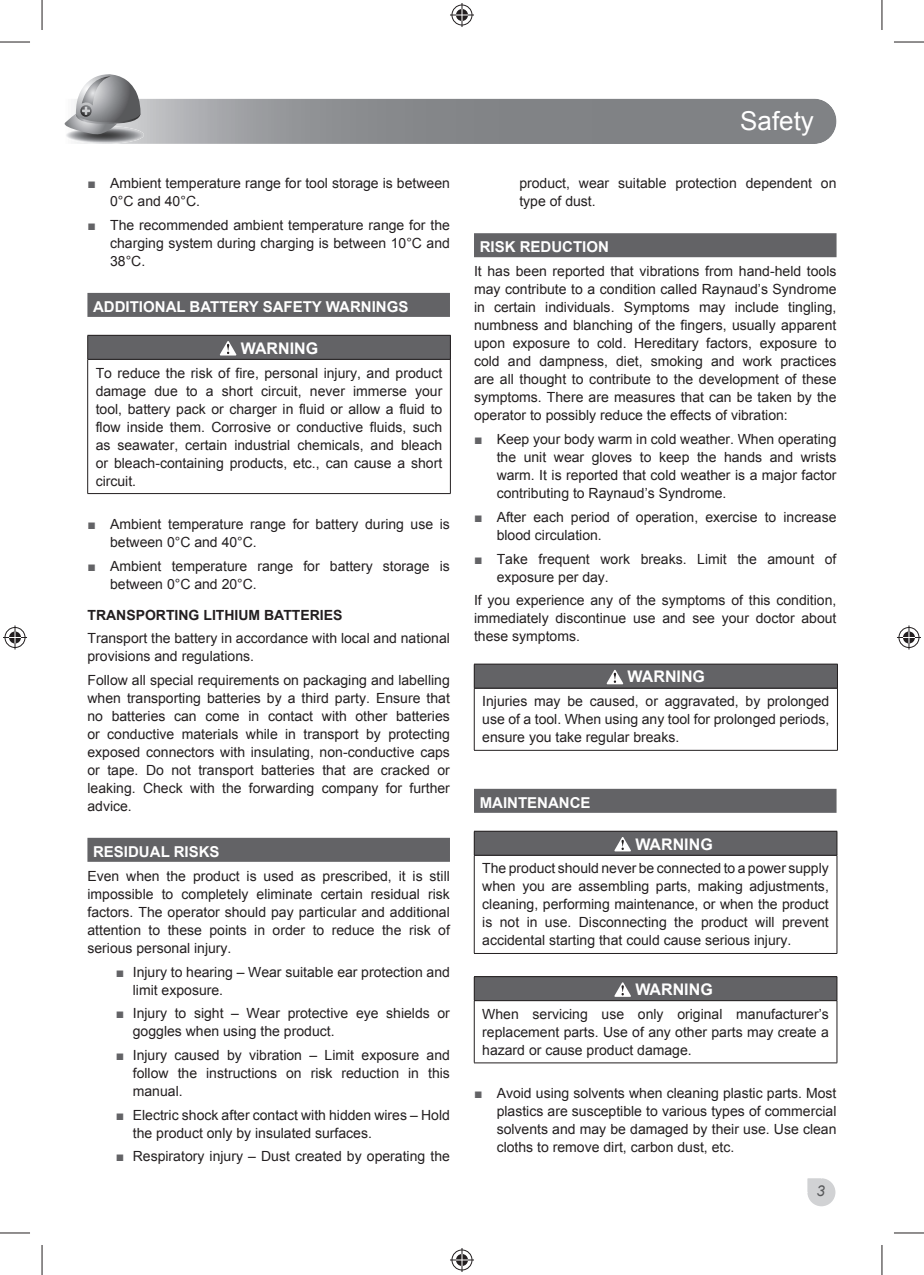
<style>
.page{position:relative;width:924px;height:1275px;background:#fff}
.page>*{position:absolute;margin:0;border:0;box-sizing:border-box;transform-origin:0 0}
.t1{font:26px "Arial";color:#fff}
.t2{font:700 16px "Arial";color:#fff}
.t3{font:700 15px "Arial";color:#fff}
.t4{font:italic 15px "Arial";color:#57585a}
.t5{font:14px/18px "Arial";color:#231f20;text-align:justify}
.t6{font:700 14px "Arial";color:#231f20}
</style>
<div class="page">
<img style="left:64px;top:126px;width:80px;height:18px;border-radius:50%">
<svg style="left:64px;top:74px;width:76px;height:62px"></svg>
<svg style="left:807px;top:1178px;width:29px;height:29px"></svg>
<div style="left:87px;top:293px;width:363px;height:24px;background:#636366"></div>
<div style="left:87px;top:838px;width:363px;height:24px;background:#636366"></div>
<div style="left:88px;top:335px;width:362px;height:24px;background:#636366"></div>
<hr style="left:87px;top:359px;width:1px;height:134px;background:#231f20">
<hr style="left:450px;top:359px;width:1px;height:134px;background:#231f20">
<hr style="left:87px;top:493px;width:363px;height:1px;background:#231f20">
<svg style="left:87px;top:336px;width:1px;height:23px"></svg>
<svg style="left:450px;top:335px;width:1px;height:24px"></svg>
<hr style="left:87px;top:335px;width:363px;height:1px;background:#231f20">
<hr style="left:87px;top:359px;width:363px;height:1px;background:#231f20">
<svg style="left:220px;top:341px;width:16px;height:14px"></svg>
<div style="left:474px;top:233px;width:362px;height:24px;background:#636366"></div>
<div style="left:474px;top:789px;width:362px;height:24px;background:#636366"></div>
<div style="left:474px;top:664px;width:363px;height:24px;background:#636366"></div>
<hr style="left:473px;top:688px;width:1px;height:62px;background:#231f20">
<hr style="left:836px;top:688px;width:1px;height:62px;background:#231f20">
<hr style="left:474px;top:750px;width:363px;height:1px;background:#231f20">
<svg style="left:473px;top:664px;width:1px;height:24px"></svg>
<hr style="left:474px;top:664px;width:363px;height:1px;background:#231f20">
<hr style="left:474px;top:688px;width:363px;height:1px;background:#231f20">
<svg style="left:606px;top:670px;width:17px;height:14px"></svg>
<div style="left:474px;top:831px;width:362px;height:24px;background:#636366"></div>
<hr style="left:473px;top:855px;width:1px;height:98px;background:#231f20">
<hr style="left:836px;top:855px;width:1px;height:98px;background:#231f20">
<hr style="left:474px;top:953px;width:362px;height:1px;background:#231f20">
<svg style="left:473px;top:831px;width:1px;height:24px"></svg>
<svg style="left:836px;top:831px;width:1px;height:24px"></svg>
<hr style="left:474px;top:831px;width:362px;height:1px;background:#231f20">
<hr style="left:474px;top:855px;width:362px;height:1px;background:#231f20">
<svg style="left:614px;top:837px;width:16px;height:14px"></svg>
<div style="left:474px;top:976px;width:362px;height:24px;background:#636366"></div>
<hr style="left:473px;top:1001px;width:1px;height:61px;background:#231f20">
<hr style="left:836px;top:1001px;width:1px;height:61px;background:#231f20">
<hr style="left:474px;top:1062px;width:362px;height:1px;background:#231f20">
<svg style="left:473px;top:977px;width:1px;height:23px"></svg>
<svg style="left:836px;top:977px;width:1px;height:23px"></svg>
<hr style="left:474px;top:976px;width:362px;height:1px;background:#231f20">
<hr style="left:474px;top:1000px;width:362px;height:1px;background:#231f20">
<svg style="left:614px;top:982px;width:16px;height:15px"></svg>
<hr style="left:0;top:42px;width:30px;height:1px;background:#231f20">
<hr style="left:893px;top:42px;width:30px;height:1px;background:#231f20">
<hr style="left:0;top:1232px;width:30px;height:1px;background:#231f20">
<hr style="left:893px;top:1232px;width:30px;height:1px;background:#231f20">
<hr style="left:42px;top:0;width:1px;height:30px;background:#231f20">
<hr style="left:42px;top:1245px;width:1px;height:30px;background:#231f20">
<hr style="left:881px;top:0;width:1px;height:30px;background:#231f20">
<hr style="left:881px;top:1245px;width:1px;height:30px;background:#231f20">
<svg style="left:450px;top:3px;width:24px;height:24px"></svg>
<svg style="left:450px;top:1248px;width:24px;height:24px"></svg>
<svg style="left:3px;top:625px;width:24px;height:24px"></svg>
<svg style="left:897px;top:625px;width:23px;height:24px"></svg>
<p class="t5" style="left:110px;top:174px;width:341px">Ambient temperature range for tool storage is between<br>0°C and 40°C.</p>
<p class="t5" style="left:110px;top:216px;width:341px">The recommended ambient temperature range for the charging system during charging is between 10°C and 38°C.</p>
<p class="t3" style="left:93px;top:298px;width:317px">ADDITIONAL BATTERY SAFETY WARNINGS</p>
<p class="t2" style="left:241px;top:339px;width:79px">WARNING</p>
<p class="t5" style="left:96px;top:364px;width:348px">To reduce the risk of fire, personal injury, and product damage due to a short circuit, never immerse your tool, battery pack or charger in fluid or allow a fluid to flow inside them. Corrosive or conductive fluids, such as seawater, certain industrial chemicals, and bleach or bleach-containing products, etc., can cause a short circuit.</p>
<p class="t5" style="left:110px;top:515px;width:341px">Ambient temperature range for battery during use is between 0°C and 40°C.</p>
<p class="t5" style="left:110px;top:557px;width:341px">Ambient temperature range for battery storage is between 0°C and 20°C.</p>
<p class="t6" style="left:87px;top:607px;width:256px">TRANSPORTING LITHIUM BATTERIES</p>
<p class="t5" style="left:87px;top:629px;width:364px">Transport the battery in accordance with local and national provisions and regulations.</p>
<p class="t5" style="left:87px;top:671px;width:364px">Follow all special requirements on packaging and labelling when transporting batteries by a third party. Ensure that no batteries can come in contact with other batteries or conductive materials while in transport by protecting exposed connectors with insulating, non-conductive caps or tape. Do not transport batteries that are cracked or leaking. Check with the forwarding company for further advice.</p>
<p class="t3" style="left:93px;top:843px;width:128px">RESIDUAL RISKS</p>
<p class="t5" style="left:87px;top:867px;width:364px">Even when the product is used as prescribed, it is still impossible to completely eliminate certain residual risk factors. The operator should pay particular and additional attention to these points in order to reduce the risk of serious personal injury.</p>
<p class="t5" style="left:133px;top:962px;width:318px">Injury to hearing – Wear suitable ear protection and limit exposure.</p>
<p class="t5" style="left:133px;top:1004px;width:318px">Injury to sight – Wear protective eye shields or goggles when using the product.</p>
<p class="t5" style="left:133px;top:1046px;width:318px">Injury caused by vibration – Limit exposure and follow the instructions on risk reduction in this manual.</p>
<p class="t5" style="left:133px;top:1106px;width:318px">Electric shock after contact with hidden wires – Hold the product only by insulated surfaces.</p>
<p class="t5" style="left:133px;top:1147px;width:318px">Respiratory injury – Dust created by operating the</p>
<h1 class="t1" style="left:739px;top:107px;width:75px">Safety</h1>
<p class="t5" style="left:519px;top:174px;width:318px">product, wear suitable protection dependent on type of dust.</p>
<p class="t3" style="left:479px;top:239px;width:131px">RISK REDUCTION</p>
<p class="t5" style="left:474px;top:262px;width:364px">It has been reported that vibrations from hand-held tools may contribute to a condition called Raynaud’s Syndrome in certain individuals. Symptoms may include tingling, numbness and blanching of the fingers, usually apparent upon exposure to cold. Hereditary factors, exposure to cold and dampness, diet, smoking and work practices are all thought to contribute to the development of these symptoms. There are measures that can be taken by the operator to possibly reduce the effects of vibration:</p>
<p class="t5" style="left:496px;top:430px;width:341px">Keep your body warm in cold weather. When operating the unit wear gloves to keep the hands and wrists warm. It is reported that cold weather is a major factor contributing to Raynaud’s Syndrome.</p>
<p class="t5" style="left:496px;top:508px;width:341px">After each period of operation, exercise to increase blood circulation.</p>
<p class="t5" style="left:496px;top:549px;width:341px">Take frequent work breaks. Limit the amount of exposure per day.</p>
<p class="t5" style="left:474px;top:591px;width:364px">If you experience any of the symptoms of this condition, immediately discontinue use and see your doctor about these symptoms.</p>
<p class="t2" style="left:627px;top:668px;width:79px">WARNING</p>
<p class="t5" style="left:482px;top:692px;width:348px">Injuries may be caused, or aggravated, by prolonged use of a tool. When using any tool for prolonged periods, ensure you take regular breaks.</p>
<p class="t3" style="left:479px;top:794px;width:112px">MAINTENANCE</p>
<p class="t2" style="left:635px;top:835px;width:79px">WARNING</p>
<p class="t5" style="left:482px;top:859px;width:348px">The product should never be connected to a power supply when you are assembling parts, making adjustments, cleaning, performing maintenance, or when the product is not in use. Disconnecting the product will prevent accidental starting that could cause serious injury.</p>
<p class="t2" style="left:635px;top:980px;width:79px">WARNING</p>
<p class="t5" style="left:482px;top:1005px;width:348px">When servicing use only original manufacturer’s replacement parts. Use of any other parts may create a hazard or cause product damage.</p>
<p class="t5" style="left:496px;top:1084px;width:341px">Avoid using solvents when cleaning plastic parts. Most plastics are susceptible to various types of commercial solvents and may be damaged by their use. Use clean cloths to remove dirt, carbon dust, etc.</p>
<p class="t4" style="left:816px;top:1182px;width:10px">3</p>
</div>
